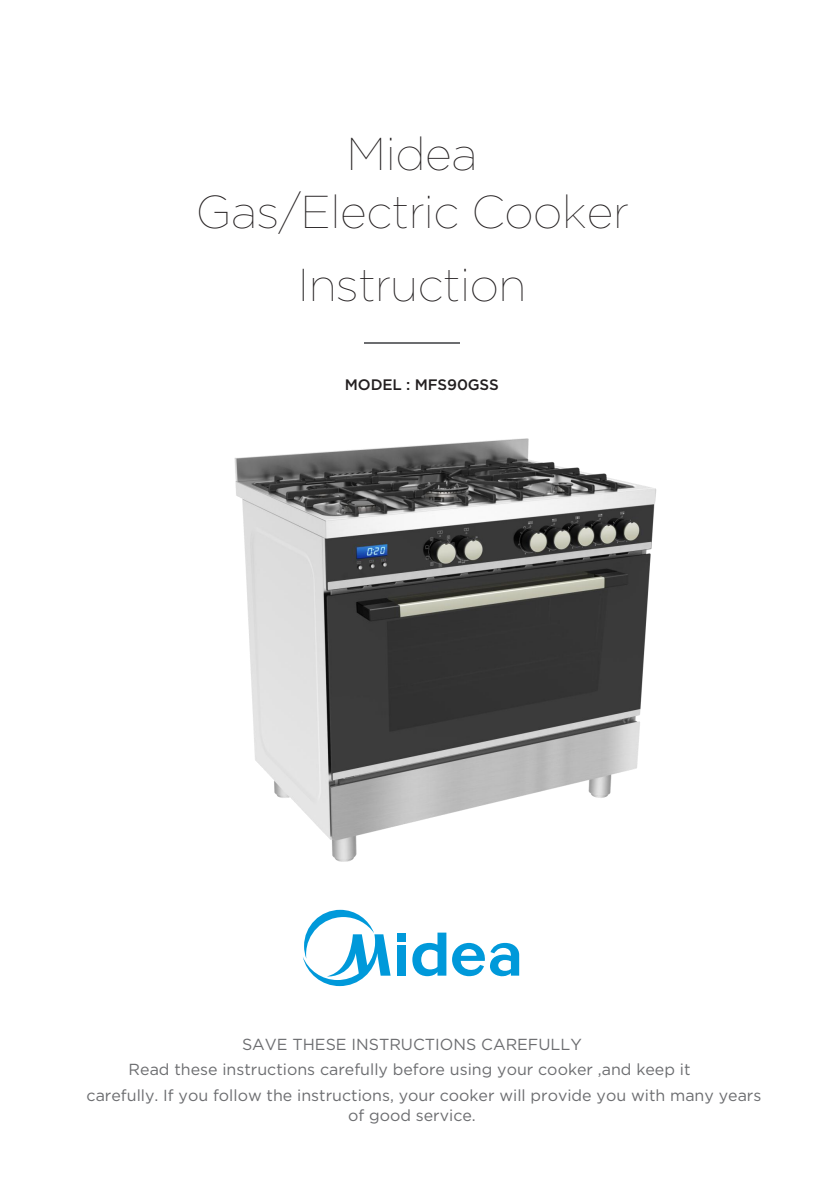
<style>
.page{position:relative;width:822px;height:1191px;background:#fff}
.page>*{position:absolute;margin:0;border:0;box-sizing:border-box;transform-origin:0 0}
.t1{font:100 46px "Gotham";letter-spacing:-.01em;color:#231f20}
.t2{font:16px "Gotham";color:#6c6d70}
.t3{font:500 15.2px "Gotham";letter-spacing:-.01em;color:#231f20}
</style>
<div class="page">
<hr style="left:364px;top:342px;width:96px;height:1px;background:#6c6d70">
<div style="left:397px;top:932px;width:9px;height:9px;background:#0099da"></div>
<div style="left:397px;top:945px;width:9px;height:30px;background:#0099da"></div>
<svg style="left:412px;top:932px;width:34px;height:44px"></svg>
<svg style="left:452px;top:942px;width:67px;height:34px"></svg>
<svg style="left:303px;top:909px;width:87px;height:77px"></svg>
<img style="left:234px;top:438px;width:423px;height:424px">
<h1 class="t1" style="left:347px;top:126px;width:133px">Midea</h1>
<h1 class="t1" style="left:196px;top:183px;width:434px">Gas/Electric Cooker</h1>
<h1 class="t1" style="left:298px;top:257px;width:230px">Instruction</h1>
<p class="t3" style="left:345px;top:374px;width:155px">MODEL : MFS90GSS</p>
<p class="t2" style="left:242px;top:1034px;width:341px">SAVE THESE INSTRUCTIONS CAREFULLY</p>
<p class="t2" style="left:129px;top:1059px;width:563px">Read these instructions carefully before using your cooker ,and keep it</p>
<p class="t2" style="left:87px;top:1085px;width:676px">carefully. If you follow the instructions, your cooker will provide you with many years</p>
<p class="t2" style="left:348px;top:1104px;width:129px">of good service.</p>
</div>
